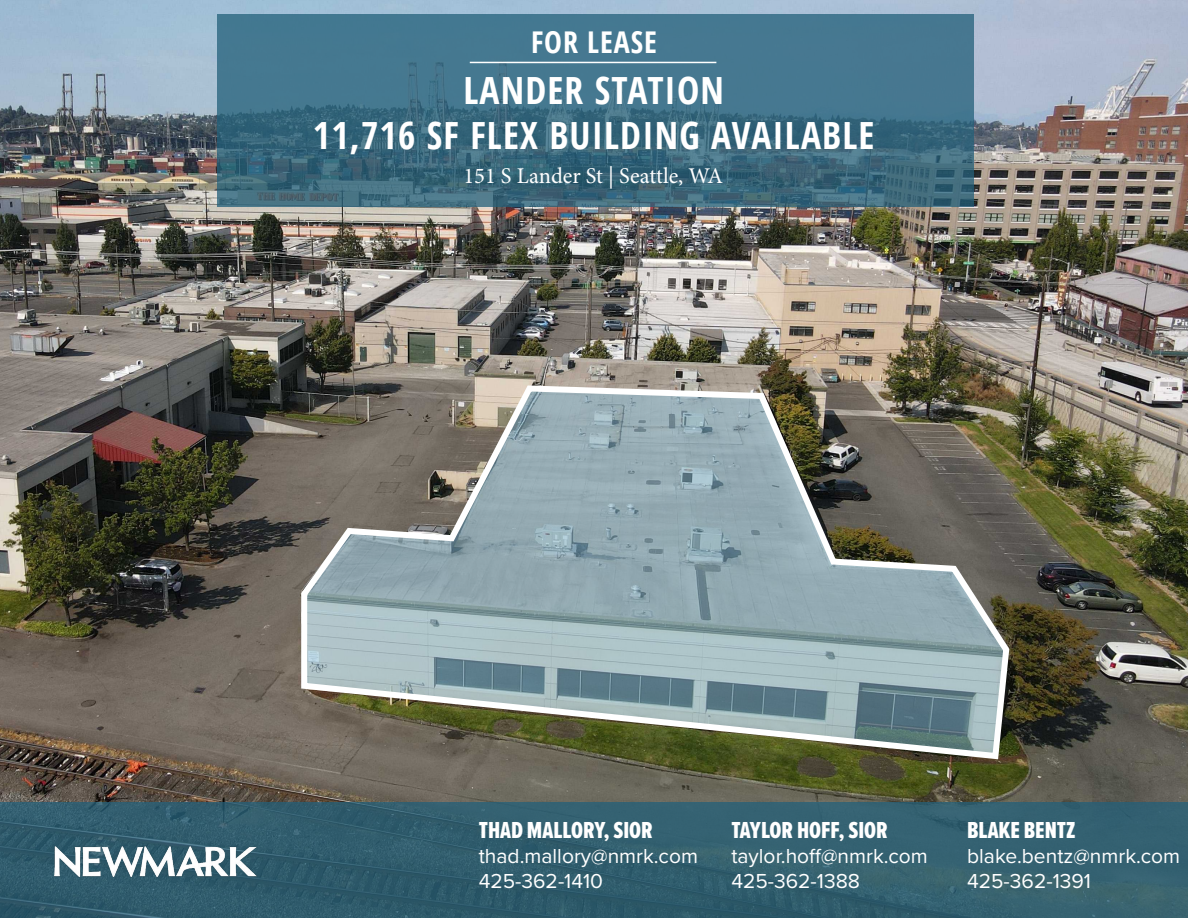
<style>
.page{position:relative;width:1188px;height:918px;background:#fff}
.page>*{position:absolute;margin:0;border:0;box-sizing:border-box;transform-origin:0 0}
.t1{font:700 condensed 37.5px "Open Sans";letter-spacing:.03em;color:#fff}
.t2{font:700 condensed 30px "Open Sans";letter-spacing:.03em;color:#fff}
.t3{font:24px "Proxima Nova Ex Cn Extrabld";color:#fff}
.t4{font:22.5px "Minion Pro";color:#fff}
.t5{font:21px "Proxima Nova";color:#fff}
</style>
<div class="page">
<img style="left:0;top:0;width:1188px;height:803px">
<svg style="left:218px;top:14px;width:756px;height:192px;fill:#44778f"></svg>
<hr style="left:470px;top:62px;width:246px;height:1px;background:#fff">
<div style="left:0;top:803px;width:1188px;height:115px;background:linear-gradient(to right,#2e5a6b,#366371)"></div>
<img style="left:54px;top:846px;width:203px;height:32px">
<svg style="left:298px;top:380px;width:714px;height:383px"></svg>
<p class="t2" style="left:531px;top:22px;width:127px">FOR LEASE</p>
<p class="t1" style="left:463px;top:64px;width:262px">LANDER STATION</p>
<p class="t1" style="left:313px;top:109px;width:563px">11,716 SF FLEX BUILDING AVAILABLE</p>
<p class="t4" style="left:463px;top:161px;width:261px">151 S Lander St | Seattle, WA</p>
<p class="t3" style="left:479px;top:813px;width:176px">THAD MALLORY, SIOR</p>
<p class="t5" style="left:479px;top:841px;width:221px">thad.mallory@nmrk.com</p>
<p class="t5" style="left:479px;top:866px;width:126px">425-362-1410</p>
<p class="t3" style="left:731px;top:813px;width:158px">TAYLOR HOFF, SIOR</p>
<p class="t5" style="left:731px;top:841px;width:198px">taylor.hoff@nmrk.com</p>
<p class="t5" style="left:731px;top:866px;width:130px">425-362-1388</p>
<p class="t3" style="left:967px;top:813px;width:110px">BLAKE BENTZ</p>
<p class="t5" style="left:967px;top:841px;width:215px">blake.bentz@nmrk.com</p>
<p class="t5" style="left:967px;top:866px;width:125px">425-362-1391</p>
</div>
